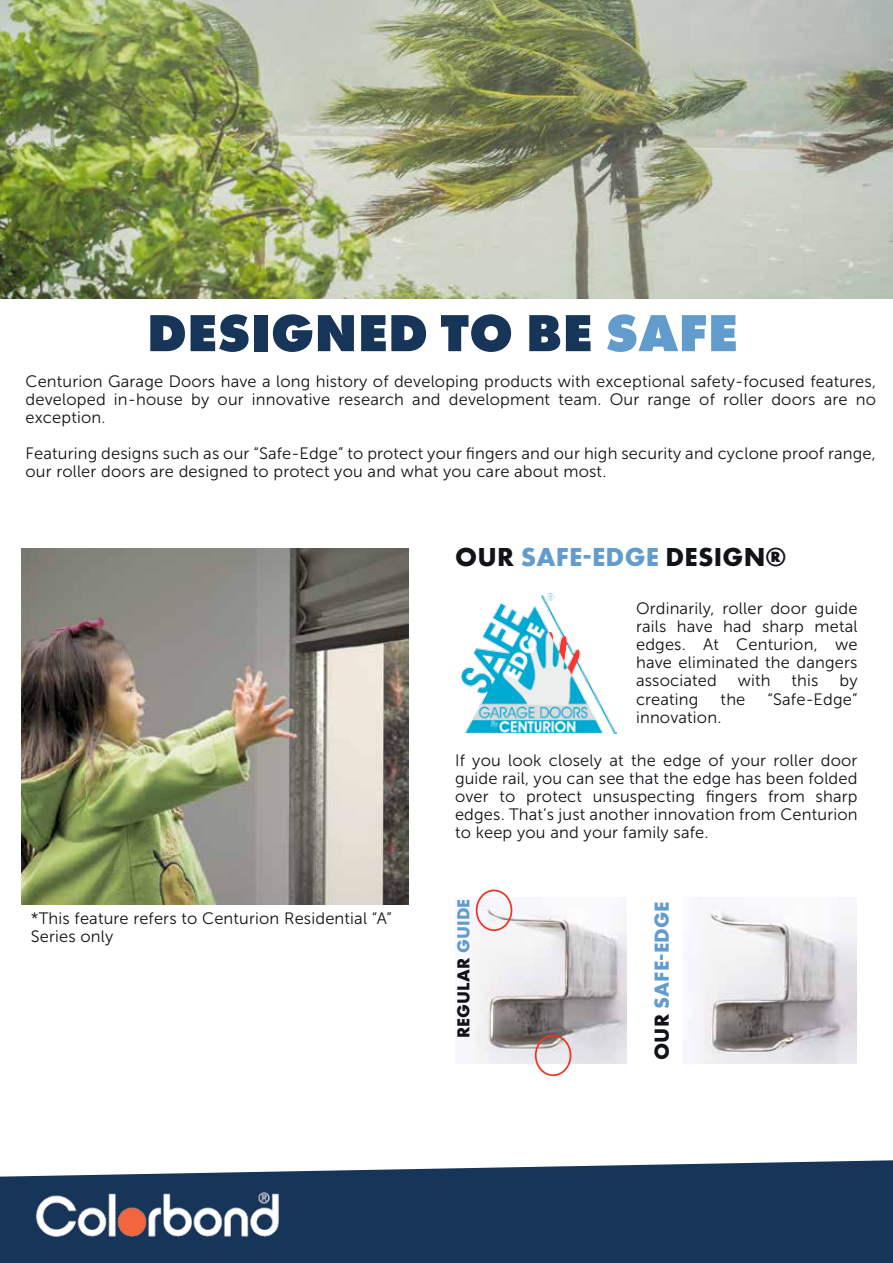
<style>
.page{position:relative;width:893px;height:1263px;background:#fff}
.page>*{position:absolute;margin:0;border:0;box-sizing:border-box;transform-origin:0 0}
.t1{font:800 54px "Futura PT";color:#173459}
.t2{font:700 27px "Futura PT";letter-spacing:.01em;color:#101416}
.t3{font:700 21px "Futura PT";letter-spacing:.01em;color:#619ccc}
.t4{font:700 18px "Futura PT";letter-spacing:.01em;color:#101416}
.t5{font:16.5px/18px "Museo Sans 300";letter-spacing:.01em;color:#101416;text-align:justify}
.s1{color:#619ccc}
.s2{color:#101416}
</style>
<div class="page">
<img style="left:0;top:0;width:893px;height:298px">
<img style="left:470px;top:897px;width:156px;height:167px">
<img style="left:689px;top:897px;width:167px;height:167px">
<div style="left:535px;top:1035px;width:36px;height:41px;border:2px solid #ee3524;border-radius:50%"></div>
<div style="left:476px;top:889px;width:36px;height:42px;border:2px solid #ee3524;border-radius:50%"></div>
<img style="left:21px;top:548px;width:387px;height:357px">
<img style="left:461px;top:593px;width:156px;height:140px">
<svg style="left:0;top:1160px;width:893px;height:103px;background:#274264"></svg>
<img style="left:9px;top:1165px;width:297px;height:77px">
<h1 class="t1" style="left:147px;top:299px;width:593px">DESIGNED TO BE <span class="s1">SAFE</span></h1>
<p class="t5" style="left:26px;top:372px;width:852px">Centurion Garage Doors have a long history of developing products with exceptional safety-focused features, developed in-house by our innovative research and development team. Our range of roller doors are no exception.</p>
<p class="t5" style="left:26px;top:444px;width:852px">Featuring designs such as our “Safe-Edge” to protect your fingers and our high security and cyclone proof range, our roller doors are designed to protect you and what you care about most.</p>
<h2 class="t2" style="left:455px;top:540px;width:333px">OU R <span class="s1">SAFE-EDGE</span> DESIGN®</h2>
<p class="t5" style="left:636px;top:600px;width:223px">Ordinarily, roller door guide rails have had sharp metal edges. At Centurion, we have eliminated the dangers associated</p>
<p class="t5" style="left:738px;top:672px;width:34px">with</p>
<p class="t5" style="left:791px;top:672px;width:28px">this</p>
<p class="t5" style="left:839px;top:672px;width:20px">by</p>
<p class="t5" style="left:31px;top:909px;width:363px">*This feature refers to Centurion Residential “A”<br>Series only</p>
<p class="t5" style="left:636px;top:690px;width:64px">creating</p>
<p class="t5" style="left:721px;top:690px;width:26px">the</p>
<p class="t5" style="left:767px;top:690px;width:91px">“Safe-Edge”</p>
<p class="t5" style="left:636px;top:708px;width:87px">innovation.</p>
<p class="t5" style="left:455px;top:751px;width:404px">If you look closely at the edge of your roller door guide rail, you can see that the edge has been folded over to protect unsuspecting fingers from sharp edges. That’s just another innovation from Centurion to keep you and your family safe.</p>
<p class="t4" style="left:452px;top:1038px;width:141px;rotate:-90deg">REGULAR <span class="s1">GUIDE</span></p>
<p class="t3" style="left:648px;top:1060px;width:161px;rotate:-90deg"><span class="s2">OUR</span> SAFE-EDGE</p>
</div>
